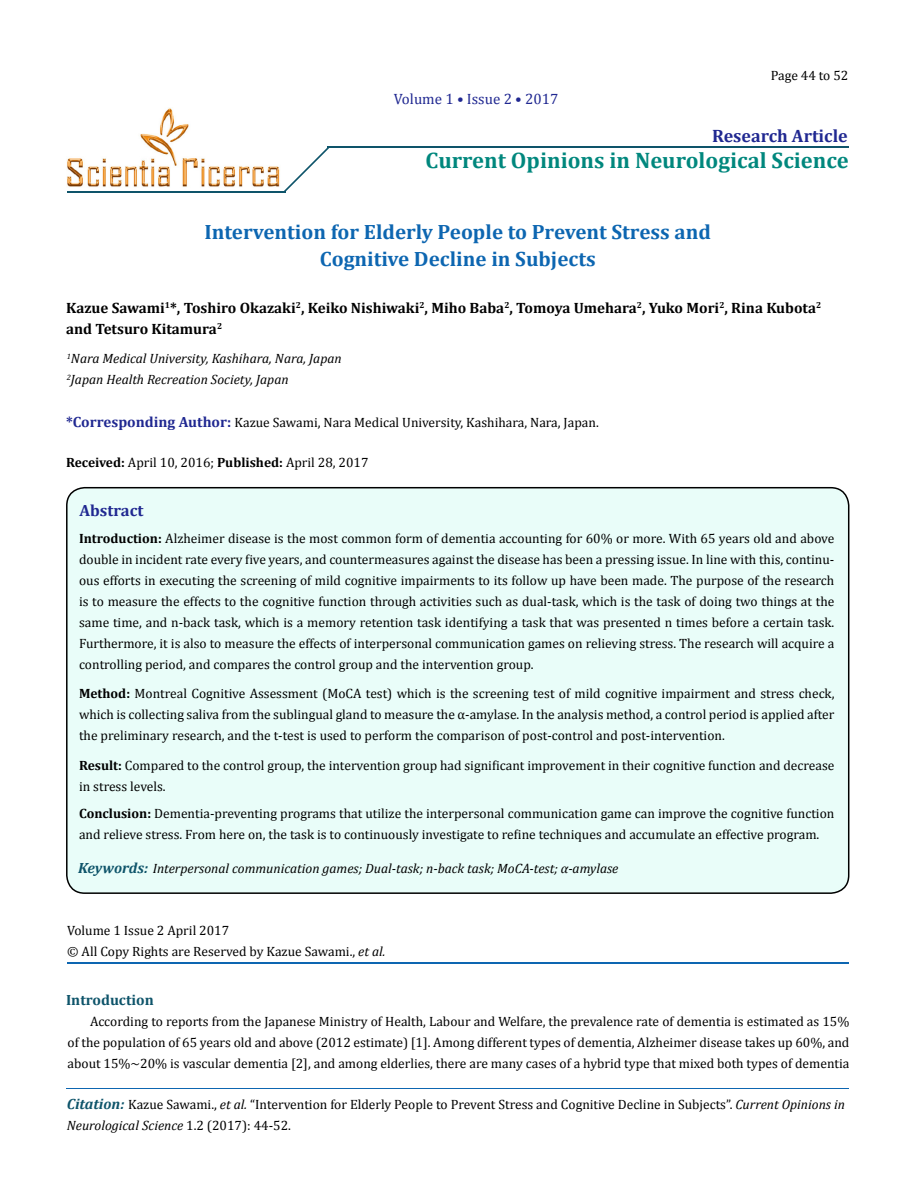
<style>
.page{position:relative;width:917px;height:1190px;background:#fff}
.page>*{position:absolute;margin:0;border:0;box-sizing:border-box;transform-origin:0 0}
.t1{font:700 22.5px "Cambria";color:#00877d}
.t2{font:700 20.85px/27px "Cambria";color:#0d66b1;text-align:center}
.t3{font:700 18px "Cambria";color:#202891}
.t4{font:700 16.35px "Cambria";color:#202891}
.t5{font:700 15px/21px "Cambria";color:#000}
.t6{font:15px "Cambria";color:#202891}
.t7{font:700 14.85px "Cambria";color:#0e546a}
.t8{font:13.5px/21px "Cambria";color:#000}
.t9{font:italic 13.5px/21px "Cambria";color:#000}
.s1{font-weight:700;font-size:14.85px;color:#202891}
.s2{font-weight:700}
.s3{font-weight:700;font-size:14.85px;color:#0e546a}
.s4{font-style:italic}
.s5{font-weight:700;font-style:italic;font-size:14.85px;color:#0e546a}
</style>
<div class="page">
<div style="left:67px;top:488px;width:781px;height:405px;background:#e9fdf9;border-radius:18px"></div>
<div style="left:66px;top:487px;width:783px;height:407px;border:2px solid #000;border-radius:18px"></div>
<hr style="left:327px;top:146px;width:521px;height:2px;background:#0e546a">
<hr style="left:67px;top:191px;width:218px;height:2px;background:#0e546a">
<svg style="left:284px;top:148px;width:45px;height:45px"></svg>
<hr style="left:67px;top:1088px;width:781px;height:1px;background:#0d66b1">
<img style="left:67px;top:108px;width:213px;height:79px">
<hr style="left:67px;top:962px;width:782px;height:1px;background:#0d66b1">
<p class="t6" style="left:394px;top:90px;width:166px">Volume 1 • Issue 2 • 2017</p>
<p class="t8" style="left:770px;top:64px;width:79px">Page 44 to 52</p>
<h3 class="t3" style="left:712px;top:124px;width:137px">Research Article</h3>
<h1 class="t1" style="left:425px;top:147px;width:425px">Current Opinions in Neurological Science</h1>
<h2 class="t2" style="left:204px;top:218px;width:508px">Intervention for Elderly People to Prevent Stress and<br>Cognitive Decline in Subjects</h2>
<p class="t5" style="left:66px;top:297px;width:756px">Kazue Sawami<sup>1</sup>*, Toshiro Okazaki<sup>2</sup>, Keiko Nishiwaki<sup>2</sup>, Miho Baba<sup>2</sup>, Tomoya Umehara<sup>2</sup>, Yuko Mori<sup>2</sup>, Rina Kubota<sup>2 </sup>and Tetsuro Kitamura<sup>2</sup></p>
<p class="t9" style="left:67px;top:348px;width:276px"><sup>1</sup>Nara Medical University, Kashihara, Nara, Japan<br><sup>2</sup>Japan Health Recreation Society, Japan</p>
<p class="t8" style="left:66px;top:411px;width:534px"><span class="s1">*Corresponding Author:</span> Kazue Sawami, Nara Medical University, Kashihara, Nara, Japan.</p>
<p class="t8" style="left:66px;top:452px;width:304px"><span class="s2">Received:</span> April 10, 2016; <span class="s2">Published:</span> April 28, 2017</p>
<p class="t4" style="left:80px;top:501px;width:65px">Abstract</p>
<p class="t8" style="left:79px;top:528px;width:757px;text-align:justify"><span class="s2">Introduction:</span> Alzheimer disease is the most common form of dementia accounting for 60% or more. With 65 years old and above double in incident rate every five years, and countermeasures against the disease has been a pressing issue. In line with this, continu&shy;ous efforts in executing the screening of mild cognitive impairments to its follow up have been made. The purpose of the research is to measure the effects to the cognitive function through activities such as dual-task, which is the task of doing two things at the same time, and n-back task, which is a memory retention task identifying a task that was presented n times before a certain task.<br>Furthermore, it is also to measure the effects of interpersonal communication games on relieving stress. The research will acquire a controlling period, and compares the control group and the intervention group.</p>
<p class="t8" style="left:79px;top:682px;width:757px;text-align:justify"><span class="s2">Method:</span> Montreal Cognitive Assessment (MoCA test) which is the screening test of mild cognitive impairment and stress check, which is collecting saliva from the sublingual gland to measure the α-amylase. In the analysis method, a control period is applied after the preliminary research, and the t-test is used to perform the comparison of post-control and post-intervention.</p>
<p class="t8" style="left:79px;top:754px;width:757px"><span class="s2">Result:</span> Compared to the control group, the intervention group had significant improvement in their cognitive function and decrease in stress levels.</p>
<p class="t8" style="left:79px;top:802px;width:756px"><span class="s2">Conclusion:</span> Dementia-preventing programs that utilize the interpersonal communication game can improve the cognitive function and relieve stress. From here on, the task is to continuously investigate to refine techniques and accumulate an effective program.</p>
<p class="t9" style="left:78px;top:857px;width:542px"><span class="s3">Keywords:</span> Interpersonal communication games; Dual-task; n-back task; MoCA-test; α-amylase</p>
<p class="t8" style="left:67px;top:920px;width:320px">Volume 1 Issue 2 April 2017<br>© All Copy Rights are Reserved by Kazue Sawami., <span class="s4">et al.</span></p>
<p class="t7" style="left:66px;top:991px;width:89px">Introduction</p>
<p class="t8" style="left:67px;top:1011px;width:783px;text-align:justify;text-indent:23px">According to reports from the Japanese Ministry of Health, Labour and Welfare, the prevalence rate of dementia is estimated as 15% of the population of 65 years old and above (2012 estimate) [1]. Among different types of dementia, Alzheimer disease takes up 60%, and about 15%~20% is vascular dementia [2], and among elderlies, there are many cases of a hybrid type that mixed both types of dementia</p>
<p class="t8" style="left:67px;top:1093px;width:779px"><span class="s5">Citation:</span> Kazue Sawami., <span class="s4">et al.</span> “Intervention for Elderly People to Prevent Stress and Cognitive Decline in Subjects”. <span class="s4">Current Opinions in<br>Neurological Science</span> 1.2 (2017): 44-52.</p>
</div>
